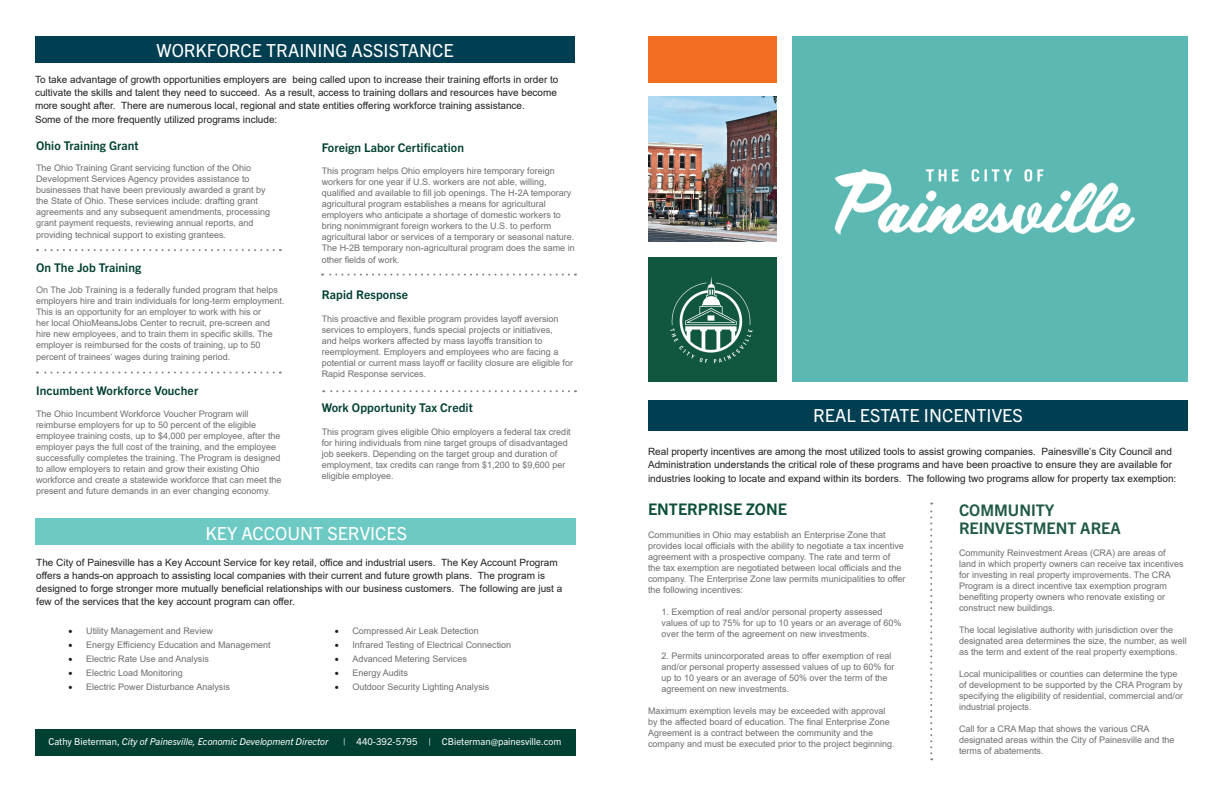
<style>
.page{position:relative;width:1224px;height:792px;background:#fff}
.page>*{position:absolute;margin:0;border:0;box-sizing:border-box;transform-origin:0 0}
.t1{font:18px "Trade Gothic Next LT Pro";color:#fff}
.t2{font:700 16px/18px "Trade Gothic Next LT Pro";color:#205a44}
.t3{font:700 16px "Trade Gothic Next LT Pro";color:#0c4f38}
.t4{font:700 12px "Trade Gothic Next LT Pro";letter-spacing:.01em;color:#004032}
.t5{font:10px/13px "Arial";color:#231f20}
.t6{font:italic 9.5px "Trade Gothic Next LT Pro";color:#fff}
.t7{font:9.5px "Trade Gothic Next LT Pro";color:#fff}
.t8{font:9px/11px "Arial";color:#6c6d70}
.s1{font-family:"Minion Pro";font-size:12px;color:#231f20}
.s2{font-style:normal}
</style>
<div class="page">
<div style="left:792px;top:36px;width:396px;height:346px;background:#5cb8b2"></div>
<div style="left:35px;top:518px;width:540px;height:27px;background:#6dc9c4"></div>
<div style="left:36px;top:36px;width:539px;height:27px;background:#003f52"></div>
<div style="left:648px;top:400px;width:540px;height:31px;background:#003f52"></div>
<img style="left:648px;top:258px;width:128px;height:124px">
<img style="left:648px;top:96px;width:128px;height:146px">
<div style="left:648px;top:36px;width:128px;height:46px;background:#f36e21"></div>
<svg style="left:37px;top:372px;width:237px;height:2px"></svg>
<svg style="left:37px;top:249px;width:237px;height:2px"></svg>
<svg style="left:322px;top:274px;width:247px;height:2px"></svg>
<svg style="left:323px;top:390px;width:246px;height:2px"></svg>
<svg style="left:930px;top:503px;width:2px;height:257px"></svg>
<div style="left:36px;top:730px;width:540px;height:26px;background:#004032"></div>
<p class="t1" style="left:157px;top:38px;width:299px">WORKFORCE TRAINING ASSISTANCE</p>
<p class="t5" style="left:35px;top:73px;width:525px">To take advantage of growth opportunities employers are being called upon to increase their training efforts in order to cultivate the skills and talent they need to succeed. As a result, access to training dollars and resources have become more sought after. There are numerous local, regional and state entities offering workforce training assistance.</p>
<p class="t5" style="left:35px;top:113px;width:244px">Some of the more frequently utilized programs include:</p>
<p class="t4" style="left:36px;top:138px;width:104px">Ohio Training Grant</p>
<p class="t8" style="left:36px;top:163px;width:236px">The Ohio Training Grant servicing function of the Ohio Development Services Agency provides assistance to businesses that have been previously awarded a grant by the State of Ohio. These services include: drafting grant agreements and any subsequent amendments, processing grant payment requests, reviewing annual reports, and</p>
<p class="t8" style="left:36px;top:230px;width:192px">providing technical support to existing grantees.</p>
<p class="t4" style="left:322px;top:139px;width:144px">Foreign Labor Certification</p>
<p class="t8" style="left:322px;top:165px;width:255px">This program helps Ohio employers hire temporary foreign workers for one year if U.S. workers are not able, willing, qualified and available to fill job openings. The H-2A temporary agricultural program establishes a means for agricultural employers who anticipate a shortage of domestic workers to bring nonimmigrant foreign workers to the U.S. to perform agricultural labor or services of a temporary or seasonal nature.<br>The H-2B temporary non-agricultural program does the same in</p>
<p class="t8" style="left:322px;top:254px;width:80px">other fields of work.</p>
<p class="t4" style="left:36px;top:259px;width:107px">On The Job Training</p>
<p class="t8" style="left:36px;top:284px;width:250px">On The Job Training is a federally funded program that helps employers hire and train individuals for long-term employment.<br>This is an opportunity for an employer to work with his or<br>her local OhioMeansJobs Center to recruit, pre-screen and hire new employees, and to train them in specific skills. The employer is reimbursed for the costs of training, up to 50</p>
<p class="t8" style="left:36px;top:351px;width:196px">percent of trainees’ wages during training period.</p>
<p class="t4" style="left:322px;top:286px;width:88px">Rapid Response</p>
<p class="t8" style="left:322px;top:313px;width:253px">This proactive and flexible program provides layoff aversion services to employers, funds special projects or initiatives,<br>and helps workers affected by mass layoffs transition to reemployment. Employers and employees who are facing a potential or current mass layoff or facility closure are eligible for Rapid Response services.</p>
<p class="t4" style="left:36px;top:382px;width:164px">Incumbent Workforce Voucher</p>
<p class="t8" style="left:36px;top:408px;width:247px">The Ohio Incumbent Workforce Voucher Program will reimburse employers for up to 50 percent of the eligible employee training costs, up to $4,000 per employee, after the employer pays the full cost of the training, and the employee successfully completes the training. The Program is designed to allow employers to retain and grow their existing Ohio workforce and create a statewide workforce that can meet the present and future demands in an ever changing economy.</p>
<p class="t4" style="left:322px;top:400px;width:153px">Work Opportunity Tax Credit</p>
<p class="t8" style="left:322px;top:427px;width:251px">This program gives eligible Ohio employers a federal tax credit for hiring individuals from nine target groups of disadvantaged job seekers. Depending on the target group and duration of employment, tax credits can range from $1,200 to $9,600 per eligible employee.</p>
<p class="t1" style="left:205px;top:520px;width:203px">KEY ACCOUNT SERVICES</p>
<p class="t5" style="left:36px;top:556px;width:528px">The City of Painesville has a Key Account Service for key retail, office and industrial users. The Key Account Program offers a hands-on approach to assisting local companies with their current and future growth plans. The program is designed to forge stronger more mutually beneficial relationships with our business customers. The following are just a few of the services that the key account program can offer.</p>
<p class="t8" style="left:68px;top:626px;width:146px"><span class="s1">•</span> Utility Management and Review</p>
<p class="t8" style="left:68px;top:640px;width:204px"><span class="s1">•</span> Energy Efficiency Education and Management</p>
<p class="t8" style="left:68px;top:654px;width:142px"><span class="s1">•</span> Electric Rate Use and Analysis</p>
<p class="t8" style="left:68px;top:668px;width:116px"><span class="s1">•</span> Electric Load Monitoring</p>
<p class="t8" style="left:68px;top:682px;width:163px"><span class="s1">•</span> Electric Power Disturbance Analysis</p>
<p class="t8" style="left:334px;top:626px;width:146px"><span class="s1">•</span> Compressed Air Leak Detection</p>
<p class="t8" style="left:334px;top:640px;width:178px"><span class="s1">•</span> Infrared Testing of Electrical Connection</p>
<p class="t8" style="left:334px;top:654px;width:134px"><span class="s1">•</span> Advanced Metering Services</p>
<p class="t8" style="left:334px;top:668px;width:75px"><span class="s1">•</span> Energy Audits</p>
<p class="t8" style="left:334px;top:682px;width:157px"><span class="s1">•</span> Outdoor Security Lighting Analysis</p>
<p class="t6" style="left:48px;top:735px;width:282px"><span class="s2">Cathy Bieterman,</span> City of Painesville, Economic Development Director</p>
<p class="t7" style="left:343px;top:735px;width:220px">| 440-392-5795 | CBieterman@painesville.com</p>
<p class="t1" style="left:813px;top:403px;width:211px">REAL ESTATE INCENTIVES</p>
<p class="t5" style="left:648px;top:445px;width:526px">Real property incentives are among the most utilized tools to assist growing companies. Painesville’s City Council and<br>Administration understands the critical role of these programs and have been proactive to ensure they are available for</p>
<p class="t5" style="left:648px;top:472px;width:530px">industries looking to locate and expand within its borders. The following two programs allow for property tax exemption:</p>
<p class="t3" style="left:648px;top:498px;width:141px">ENTERPRISE ZONE</p>
<p class="t8" style="left:648px;top:529px;width:259px">Communities in Ohio may establish an Enterprise Zone that provides local officials with the ability to negotiate a tax incentive agreement with a prospective company. The rate and term of<br>the tax exemption are negotiated between local officials and the company. The Enterprise Zone law permits municipalities to offer the following incentives:</p>
<p class="t8" style="left:662px;top:606px;width:242px">1. Exemption of real and/or personal property assessed values of up to 75% for up to 10 years or an average of 60% over the term of the agreement on new investments.</p>
<p class="t8" style="left:662px;top:650px;width:235px">2. Permits unincorporated areas to offer exemption of real and/or personal property assessed values of up to 60% for up to 10 years or an average of 50% over the term of the agreement on new investments.</p>
<p class="t8" style="left:648px;top:705px;width:248px">Maximum exemption levels may be exceeded with approval by the affected board of education. The final Enterprise Zone Agreement is a contract between the community and the company and must be executed prior to the project beginning.</p>
<p class="t2" style="left:959px;top:500px;width:163px">COMMUNITY<br>REINVESTMENT AREA</p>
<p class="t8" style="left:959px;top:548px;width:226px">Community Reinvestment Areas (CRA) are areas of land in which property owners can receive tax incentives for investing in real property improvements. The CRA Program is a direct incentive tax exemption program benefiting property owners who renovate existing or construct new buildings.</p>
<p class="t8" style="left:959px;top:625px;width:229px">The local legislative authority with jurisdiction over the designated area determines the size, the number, as well as the term and extent of the real property exemptions.</p>
<p class="t8" style="left:959px;top:669px;width:226px">Local municipalities or counties can determine the type of development to be supported by the CRA Program by specifying the eligibility of residential, commercial and/or industrial projects.</p>
<p class="t8" style="left:959px;top:724px;width:217px">Call for a CRA Map that shows the various CRA designated areas within the City of Painesville and the terms of abatements.</p>
</div>
